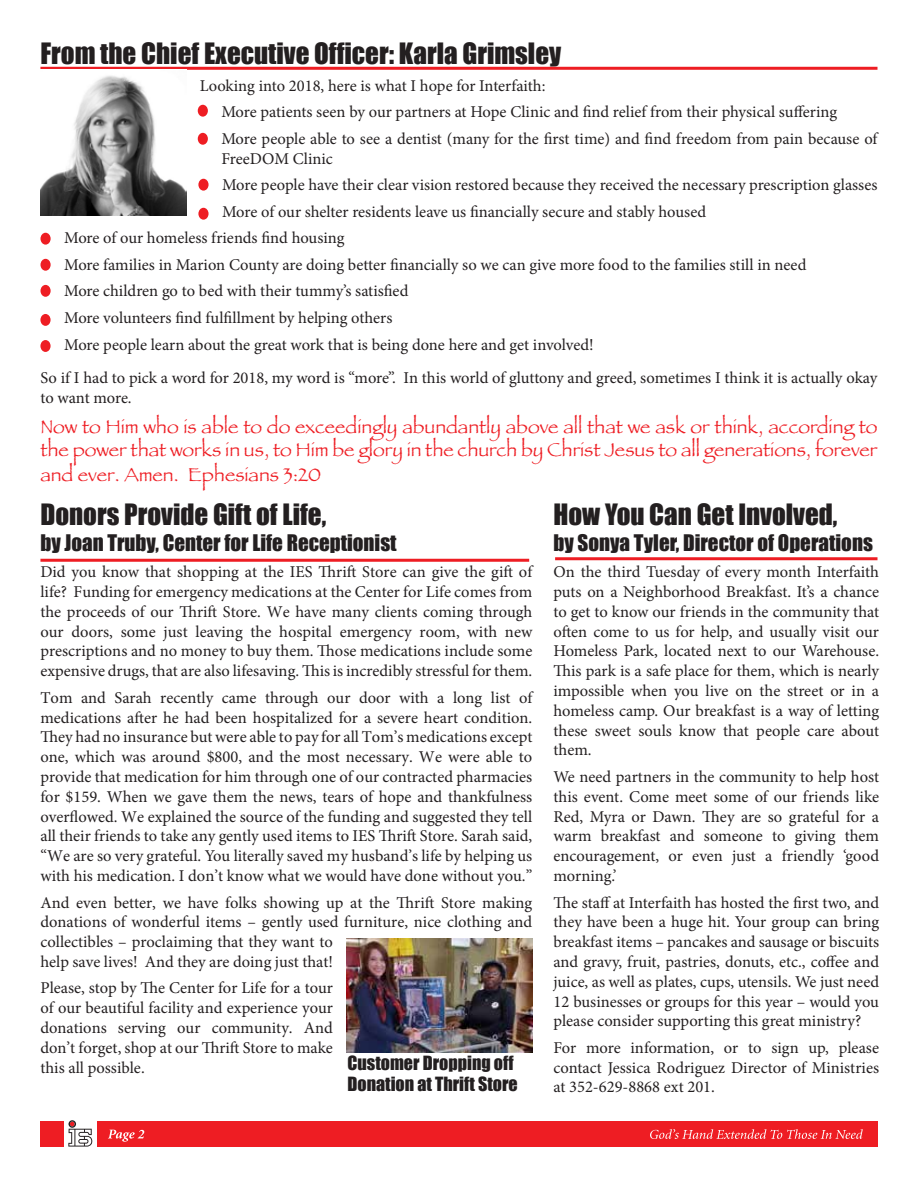
<style>
.page{position:relative;width:918px;height:1188px;background:#fff}
.page>*{position:absolute;margin:0;border:0;box-sizing:border-box;transform-origin:0 0}
.t1{font:27px "Impact";color:#231f20}
.t2{font:21px "Impact";color:#231f20}
.t3{font:19.5px/23.4px "Papyrus Plain";color:#ee1d23}
.t4{font:18px/21.6px "Impact";color:#231f20}
.t5{font:16.5px/19.8px "Minion Pro";color:#231f20;text-align:justify}
</style>
<div class="page">
<svg style="left:68px;top:1120px;width:24px;height:27px"></svg>
<div style="left:97px;top:1121px;width:780px;height:26px;background:#ee1d23"></div>
<div style="left:40px;top:1121px;width:24px;height:26px;background:#ee1d23"></div>
<svg style="left:108px;top:1130px;width:36px;height:12px"></svg>
<svg style="left:650px;top:1129px;width:213px;height:10px"></svg>
<hr style="left:40px;top:67px;width:837px;height:3px;background:#ee1d23">
<img style="left:40px;top:76px;width:146px;height:140px">
<div style="left:198px;top:105px;width:10px;height:12px;background:#ee1d23;border-radius:50%"></div>
<div style="left:198px;top:133px;width:10px;height:12px;background:#ee1d23;border-radius:50%"></div>
<div style="left:198px;top:179px;width:11px;height:12px;background:#ee1d23;border-radius:50%"></div>
<div style="left:198px;top:208px;width:11px;height:12px;background:#ee1d23;border-radius:50%"></div>
<div style="left:40px;top:233px;width:11px;height:12px;background:#ee1d23;border-radius:50%"></div>
<div style="left:40px;top:259px;width:11px;height:12px;background:#ee1d23;border-radius:50%"></div>
<div style="left:40px;top:285px;width:11px;height:12px;background:#ee1d23;border-radius:50%"></div>
<div style="left:40px;top:314px;width:11px;height:12px;background:#ee1d23;border-radius:50%"></div>
<div style="left:40px;top:340px;width:11px;height:12px;background:#ee1d23;border-radius:50%"></div>
<img style="left:347px;top:939px;width:185px;height:113px">
<hr style="left:40px;top:559px;width:489px;height:3px;background:#ee1d23">
<hr style="left:555px;top:557px;width:322px;height:3px;background:#ee1d23">
<h1 class="t1" style="left:40px;top:33px;width:522px">From the Chief Executive Officer: Karla Grimsley</h1>
<p class="t5" style="left:221px;top:72px;width:658px;line-height:26.5px;text-align:left;text-indent:-22px">Looking into 2018, here is what I hope for Interfaith:<br>More patients seen by our partners at Hope Clinic and find relief from their physical suffering<br>More people able to see a dentist (many for the first time) and find freedom from pain because of</p>
<p class="t5" style="left:221px;top:149px;width:113px">FreeDOM Clinic</p>
<p class="t5" style="left:222px;top:175px;width:657px">More people have their clear vision restored because they received the necessary prescription glasses</p>
<p class="t5" style="left:222px;top:202px;width:486px">More of our shelter residents leave us financially secure and stably housed</p>
<p class="t5" style="left:64px;top:228px;width:282px">More of our homeless friends find housing</p>
<p class="t5" style="left:64px;top:255px;width:744px">More families in Marion County are doing better financially so we can give more food to the families still in need</p>
<p class="t5" style="left:64px;top:281px;width:346px">More children go to bed with their tummy’s satisfied</p>
<p class="t5" style="left:64px;top:308px;width:330px">More volunteers find fulfillment by helping others</p>
<p class="t5" style="left:64px;top:334px;width:531px">More people learn about the great work that is being done here and get involved!</p>
<p class="t5" style="left:41px;top:368px;width:838px">So if I had to pick a word for 2018, my word is “more”. In this world of gluttony and greed, sometimes I think it is actually okay to want more.</p>
<p class="t3" style="left:40px;top:414px;width:839px">Now to Him who is able to do exceedingly abundantly above all that we ask or think, according to the power that works in us, to Him be glory in the church by Christ Jesus to all generations, forever</p>
<p class="t3" style="left:40px;top:463px;width:282px">and ever. Amen. Ephesians 3:20</p>
<h1 class="t1" style="left:40px;top:494px;width:287px">Donors Provide Gift of Life,</h1>
<p class="t2" style="left:40px;top:526px;width:358px">by Joan Truby, Center for Life Receptionist</p>
<p class="t5" style="left:40px;top:562px;width:494px">Did you know that shopping at the IES Thrift Store can give the gift of life? Funding for emergency medications at the Center for Life comes from the proceeds of our Thrift Store. We have many clients coming through our doors, some just leaving the hospital emergency room, with new prescriptions and no money to buy them. Those medications include some expensive drugs, that are also lifesaving. This is incredibly stressful for them.</p>
<p class="t5" style="left:40px;top:688px;width:493px">Tom and Sarah recently came through our door with a long list of medications after he had been hospitalized for a severe heart condition.<br>They had no insurance but were able to pay for all Tom’s medications except one, which was around $800, and the most necessary. We were able to provide that medication for him through one of our contracted pharmacies for $159. When we gave them the news, tears of hope and thankfulness overflowed. We explained the source of the funding and suggested they tell all their friends to take any gently used items to IES Thrift Store. Sarah said, “We are so very grateful. You literally saved my husband’s life by helping us with his medication. I don’t know what we would have done without you.”</p>
<p class="t5" style="left:40px;top:892px;width:493px;text-align:left">And even better, we have folks showing up at the Thrift Store making donations of wonderful items – gently used furniture, nice clothing and collectibles – proclaiming that they want to<br>help save lives! And they are doing just that!</p>
<p class="t5" style="left:40px;top:978px;width:294px">Please, stop by The Center for Life for a tour of our beautiful facility and experience your donations serving our community. And don’t forget, shop at our Thrift Store to make this all possible.</p>
<h1 class="t1" style="left:554px;top:494px;width:285px">How You Can Get Involved,</h1>
<p class="t2" style="left:554px;top:526px;width:321px">by Sonya Tyler, Director of Operations</p>
<p class="t5" style="left:554px;top:562px;width:327px">On the third Tuesday of every month Interfaith puts on a Neighborhood Breakfast. It’s a chance to get to know our friends in the community that often come to us for help, and usually visit our Homeless Park, located next to our Warehouse.<br>This park is a safe place for them, which is nearly impossible when you live on the street or in a homeless camp. Our breakfast is a way of letting these sweet souls know that people care about them.</p>
<p class="t5" style="left:554px;top:767px;width:327px">We need partners in the community to help host this event. Come meet some of our friends like Red, Myra or Dawn. They are so grateful for a warm breakfast and someone to giving them encouragement, or even just a friendly ‘good morning.’</p>
<p class="t5" style="left:554px;top:892px;width:327px">The staff at Interfaith has hosted the first two, and they have been a huge hit. Your group can bring breakfast items – pancakes and sausage or biscuits and gravy, fruit, pastries, donuts, etc., coffee and juice, as well as plates, cups, utensils. We just need 12 businesses or groups for this year – would you please consider supporting this great ministry?</p>
<p class="t5" style="left:554px;top:1038px;width:327px">For more information, or to sign up, please contact Jessica Rodriguez Director of Ministries at 352-629-8868 ext 201.</p>
<p class="t4" style="left:348px;top:1051px;width:172px">Customer Dropping off<br>Donation at Thrift Store</p>
</div>
